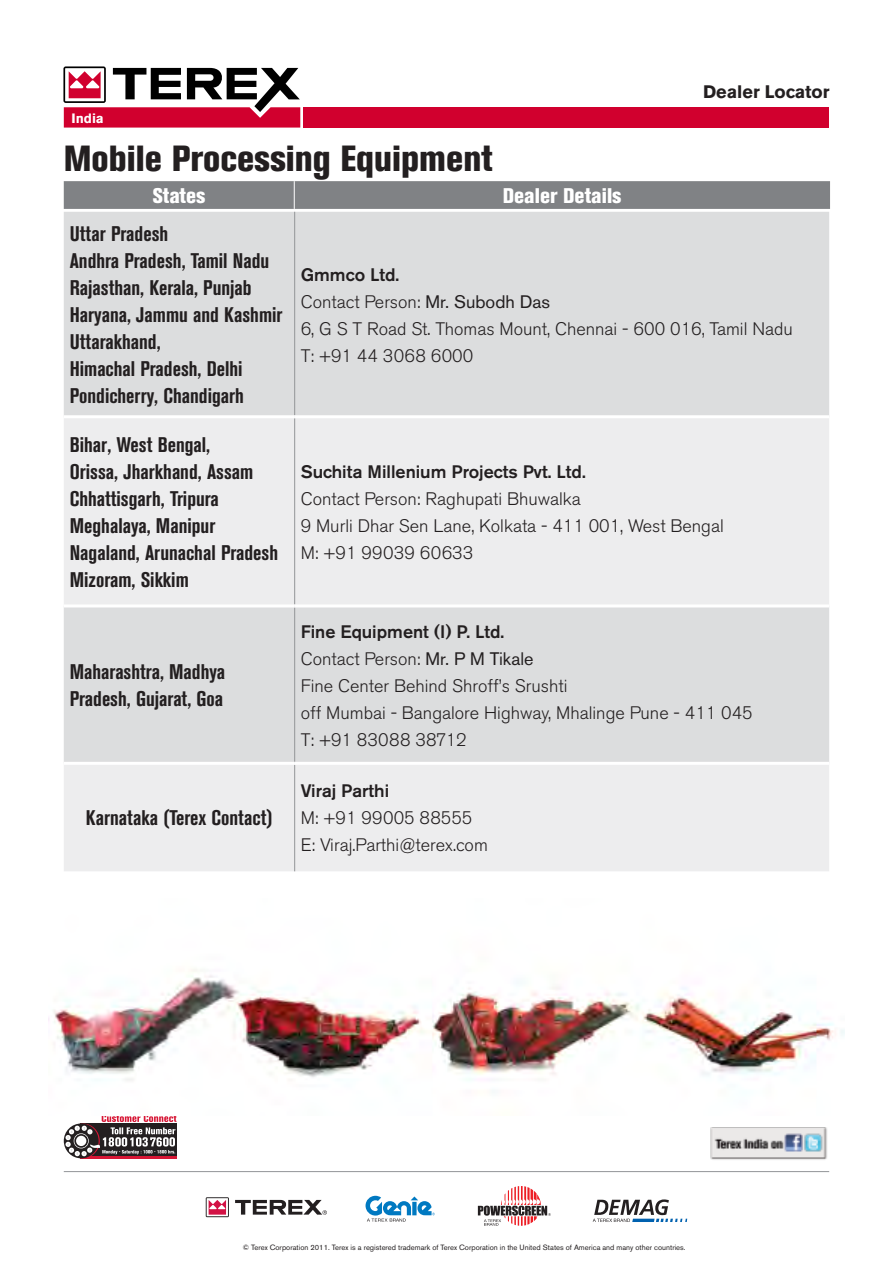
<style>
.page{position:relative;width:893px;height:1263px;background:#fff}
.page>*{position:absolute;margin:0;border:0;box-sizing:border-box;transform-origin:0 0}
.t1{font:800 condensed 36px "Akzidenz Grotesk BE";color:#231f20}
.t2{font:700 condensed 21px/27px "Akzidenz Grotesk BE";color:#231f20}
.t3{font:800 condensed 21px "Akzidenz Grotesk BE";color:#fff}
.t4{font:300 18px/27px "Akzidenz Grotesk BE";color:#231f20}
.t5{font:700 18px "Akzidenz Grotesk BE";color:#231f20}
.t6{font:700 13.5px "Akzidenz Grotesk BE";color:#fff}
.t7{font:7.65px "Akzidenz Grotesk BE";color:#231f20}
.s1{font-weight:500}
.s2{font-weight:400}
</style>
<div class="page">
<div style="left:304px;top:107px;width:525px;height:21px;background:#d1002e"></div>
<svg style="left:63px;top:66px;width:237px;height:62px"></svg>
<hr style="left:64px;top:1171px;width:765px;height:1px;background:#939598">
<img style="left:710px;top:1127px;width:117px;height:33px">
<svg style="left:593px;top:1199px;width:94px;height:23px"></svg>
<svg style="left:478px;top:1186px;width:73px;height:40px"></svg>
<svg style="left:366px;top:1196px;width:69px;height:26px"></svg>
<svg style="left:235px;top:1200px;width:92px;height:15px"></svg>
<svg style="left:206px;top:1197px;width:23px;height:20px"></svg>
<hr style="left:80px;top:1156px;width:97px;height:2px;background:#d71635">
<div style="left:66px;top:1123px;width:34px;height:35px;background:#a9182f;border-radius:50%"></div>
<svg style="left:64px;top:1123px;width:35px;height:35px"></svg>
<svg style="left:65px;top:1116px;width:111px;height:40px"></svg>
<img style="left:48px;top:969px;width:796px;height:112px">
<div style="left:64px;top:212px;width:765px;height:203px;background:#dcddde"></div>
<svg style="left:64px;top:418px;width:765px;height:453px;background:#e7e7e8"></svg>
<hr style="left:294px;top:212px;width:1px;height:203px;background:#939598">
<hr style="left:294px;top:418px;width:1px;height:186px;background:#939598">
<hr style="left:294px;top:607px;width:1px;height:155px;background:#939598">
<hr style="left:294px;top:765px;width:1px;height:106px;background:#939598">
<hr style="left:64px;top:604px;width:231px;height:3px;background:#fff">
<hr style="left:295px;top:604px;width:534px;height:3px;background:#fff">
<hr style="left:64px;top:762px;width:231px;height:3px;background:#fff">
<hr style="left:295px;top:762px;width:534px;height:3px;background:#fff">
<svg style="left:64px;top:181px;width:766px;height:28px;background:#818386"></svg>
<p class="t6" style="left:71px;top:110px;width:34px">India</p>
<p class="t1" style="left:64px;top:137px;width:430px">Mobile Processing Equipment</p>
<p class="t3" style="left:153px;top:183px;width:54px">States</p>
<p class="t3" style="left:503px;top:183px;width:120px">Dealer Details</p>
<p class="t5" style="left:703px;top:81px;width:128px">Dealer Locator</p>
<p class="t2" style="left:70px;top:221px;width:214px">Uttar Pradesh<br>Andhra Pradesh, Tamil Nadu<br>Rajasthan, Kerala, Punjab<br>Haryana, Jammu and Kashmir<br>Uttarakhand,<br>Himachal Pradesh, Delhi<br>Pondicherry, Chandigarh</p>
<p class="t2" style="left:70px;top:431px;width:210px">Bihar, West Bengal,<br>Orissa, Jharkhand, Assam<br>Chhattisgarh, Tripura<br>Meghalaya, Manipur<br>Nagaland, Arunachal Pradesh<br>Mizoram, Sikkim</p>
<p class="t2" style="left:70px;top:658px;width:157px">Maharashtra, Madhya<br>Pradesh, Gujarat, Goa</p>
<p class="t2" style="left:86px;top:805px;width:188px">Karnataka (Terex Contact)</p>
<p class="t4" style="left:301px;top:262px;width:494px"><span class="s1">Gmmco Ltd.<br></span>Contact Person: <span class="s2">Mr. Subodh Das<br></span>6, G S T Road St. Thomas Mount, Chennai - 600 016, Tamil Nadu<br>T: +91 44 3068 6000</p>
<p class="t4" style="left:301px;top:459px;width:425px"><span class="s1">Suchita Millenium Projects Pvt. Ltd.<br></span>Contact Person: Raghupati Bhuwalka<br>9 Murli Dhar Sen Lane, Kolkata - 411 001, West Bengal M: +91 99039 60633</p>
<p class="t4" style="left:301px;top:618px;width:453px"><span class="s1">Fine Equipment (I) P. Ltd.<br></span>Contact Person: <span class="s2">Mr. P M Tikale<br></span>Fine Center Behind Shroff’s Srushti<br>off Mumbai - Bangalore Highway, Mhalinge Pune - 411 045<br>T: +91 83088 38712</p>
<p class="t4" style="left:301px;top:778px;width:189px"><span class="s1">Viraj Parthi<br></span>M: +91 99005 88555<br>E: Viraj.Parthi@terex.com</p>
<p class="t7" style="left:243px;top:1243px;width:444px">© Terex Corporation 2011. Terex is a registered trademark of Terex Corporation in the United States of America and many other countries.</p>
</div>
